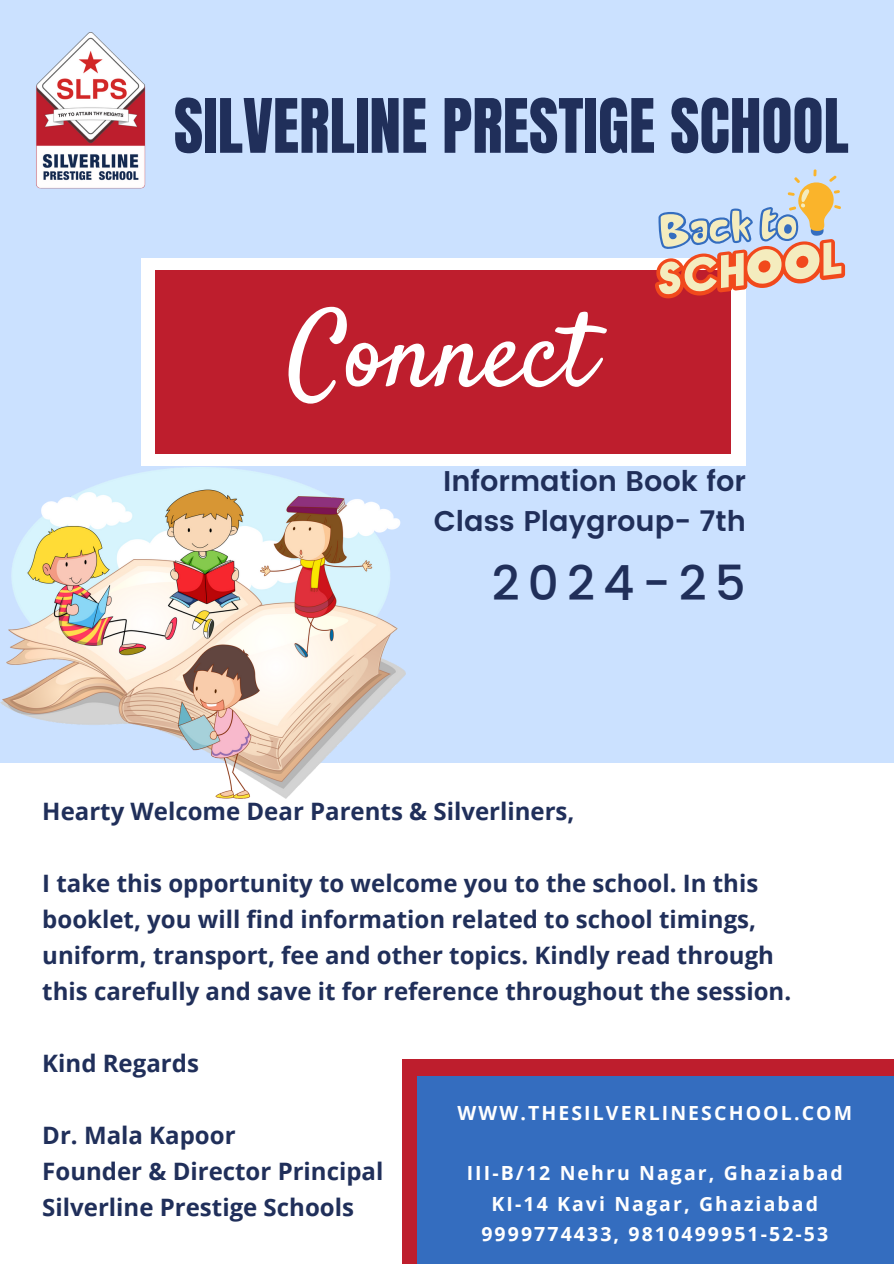
<style>
.page{position:relative;width:894px;height:1264px;background:#fff}
.page>*{position:absolute;margin:0;border:0;box-sizing:border-box;transform-origin:0 0}
.t1{font:105.15px "Satisfy";color:#fff}
.t2{font:63.75px "Anton";color:#202f5a}
.t3{font:500 48.45px "Poppins";letter-spacing:.165em;color:#202f5a}
.t4{font:600 28.5px/39.3px "Poppins";color:#202f5a;text-align:center}
.t5{font:700 24px/36px "Open Sans";color:#202f5a}
.t6{font:700 19.5px "Open Sans";letter-spacing:.11em;color:#fff}
</style>
<div class="page">
<div style="left:0;top:0;width:893px;height:1263px;background:#cbe1ff"></div>
<div style="left:0;top:763px;width:893px;height:500px;background:#fff"></div>
<div style="left:402px;top:1059px;width:491px;height:204px;background:#be1e2d"></div>
<img style="left:36px;top:32px;width:110px;height:157px">
<img style="left:0;top:467px;width:405px;height:331px">
<div style="left:417px;top:1076px;width:476px;height:187px;background:#346dbf"></div>
<div style="left:141px;top:258px;width:604px;height:208px;background:#fff"></div>
<div style="left:155px;top:270px;width:575px;height:184px;background:#be1e2d"></div>
<svg style="left:655px;top:169px;width:189px;height:129px"></svg>
<h1 class="t2" style="left:174px;top:80px;width:676px">SILVERLINE PRESTIGE SCHOOL</h1>
<p class="t1" style="left:288px;top:286px;width:307px">Connect</p>
<h4 class="t4" style="left:434px;top:462px;width:313px">Information Book for<br>Class Playgroup- 7th</h4>
<p class="t3" style="left:491px;top:555px;width:255px">2024-25</p>
<h3 class="t5" style="left:42px;top:792px;width:533px">Hearty Welcome Dear Parents &amp; Silverliners,</h3>
<h5 class="t5" style="left:42px;top:864px;width:750px">I take this opportunity to welcome you to the school. In this booklet, you will find information related to school timings, uniform, transport, fee and other topics. Kindly read through this carefully and save it for reference throughout the session.</h5>
<h5 class="t5" style="left:42px;top:1044px;width:158px">Kind Regards</h5>
<h5 class="t5" style="left:42px;top:1116px;width:342px">Dr. Mala Kapoor<br>Founder &amp; Director Principal<br>Silverline Prestige Schools</h5>
<h5 class="t6" style="left:457px;top:1098px;width:396px">WWW.THESILVERLINESCHOOL.COM</h5>
<h6 class="t6" style="left:466px;top:1159px;width:377px">III-B/12 Nehru Nagar, Ghaziabad</h6>
<p class="t6" style="left:491px;top:1189px;width:328px">KI-14 Kavi Nagar, Ghaziabad</p>
<p class="t6" style="left:481px;top:1220px;width:348px">9999774433, 9810499951-52-53</p>
</div>
